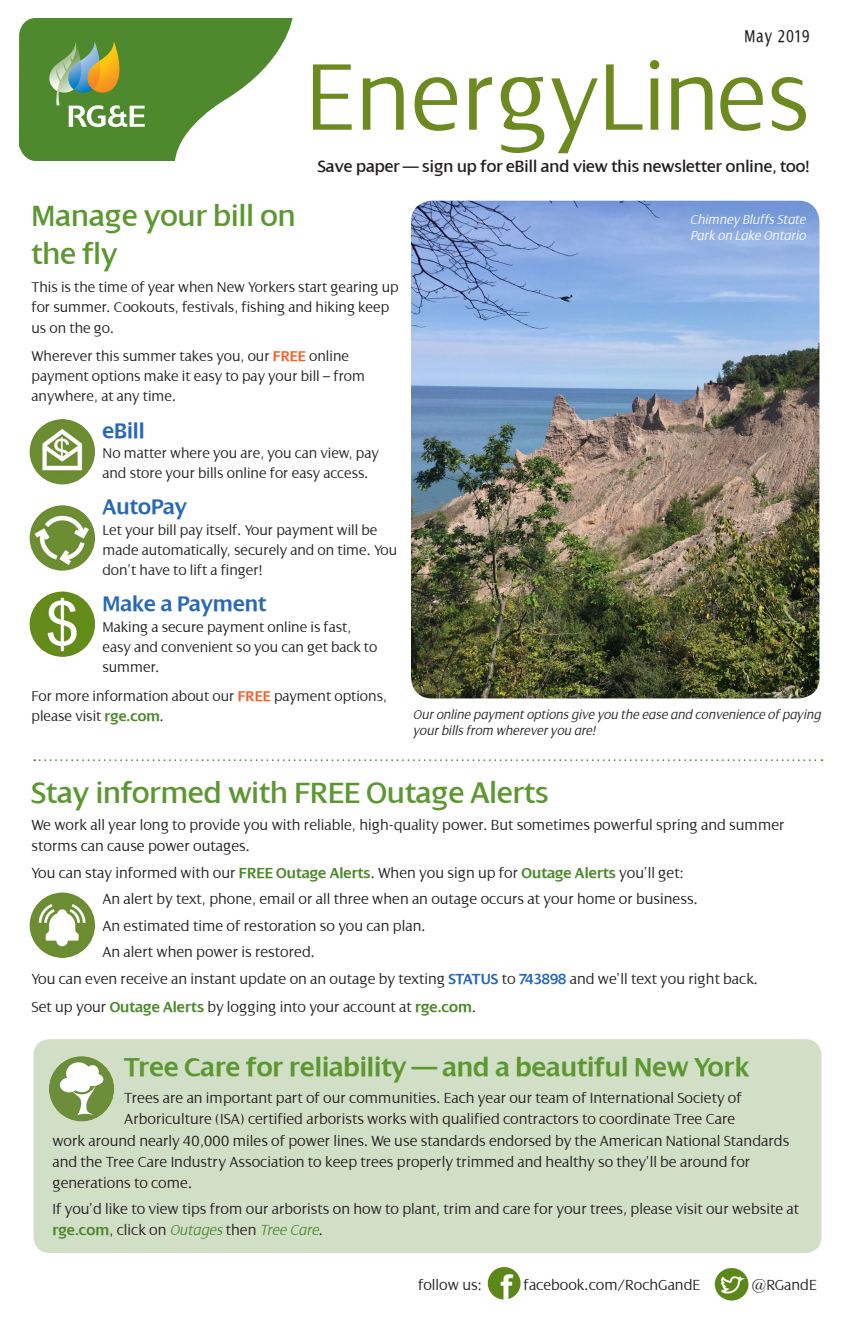
<style>
.page{position:relative;width:851px;height:1339px;background:#fff}
.page>*{position:absolute;margin:0;border:0;box-sizing:border-box;transform-origin:0 0}
.t1{font:300 102.02px "Dialog";color:#6c8a1f}
.t2{font:31.5px/37.3px "Dialog";color:#5c9731}
.t3{font:600 28px "Dialog";color:#5c9731}
.t4{font:600 22.75px "Dialog";color:#2968b3}
.t5{font:condensed 18.38px "Dialog";letter-spacing:.07em;color:#231f20}
.t6{font:17.5px "Dialog";color:#231f20}
.t7{font:300 15.75px/21px "Dialog";color:#231f20}
.t8{font:300 15.22px/20.3px "Dialog";color:#231f20}
.t9{font:italic 300 14px/15.8px "Dialog";color:#231f20}
.t10{font:italic 300 14px/15.8px "Dialog";color:#fff}
.s1{font-weight:600;color:#f2622a}
.s2{font-weight:600;color:#4e892d}
.s3{font-weight:600;color:#2968b3}
.s4{font-style:italic;color:#4e892d}
</style>
<div class="page">
<img style="left:411px;top:201px;width:408px;height:497px">
<svg style="left:19px;top:18px;width:273px;height:143px"></svg>
<img style="left:30px;top:419px;width:65px;height:65px;border-radius:33px">
<img style="left:30px;top:505px;width:65px;height:66px;border-radius:33px">
<img style="left:30px;top:591px;width:65px;height:66px;border-radius:33px">
<div style="left:33px;top:1039px;width:788px;height:214px;background:#d2dfc7;border-radius:16px"></div>
<svg style="left:34px;top:759px;width:788px;height:2px"></svg>
<img style="left:30px;top:892px;width:65px;height:66px;border-radius:33px">
<div style="left:49px;top:1056px;width:65px;height:65px;background:#6c8e3b;border-radius:50%"></div>
<svg style="left:60px;top:1062px;width:43px;height:53px"></svg>
<img style="left:485px;top:1264px;width:37px;height:37px;border-radius:19px">
<img style="left:712px;top:1265px;width:38px;height:38px;border-radius:19px">
<p class="t5" style="left:744px;top:27px;width:67px">May 2019</p>
<h1 class="t1" style="left:305px;top:41px;width:506px">EnergyLines</h1>
<p class="t6" style="left:318px;top:157px;width:493px">Save paper — sign up for eBill and view this newsletter online, too!</p>
<h2 class="t2" style="left:32px;top:198px;width:266px">Manage your bill on the fly</h2>
<p class="t8" style="left:32px;top:277px;width:369px">This is the time of year when New Yorkers start gearing up for summer. Cookouts, festivals, fishing and hiking keep us on the go.</p>
<p class="t8" style="left:32px;top:346px;width:335px">Wherever this summer takes you, our <span class="s1">FREE</span> online payment options make it easy to pay your bill – from anywhere, at any time.</p>
<h3 class="t4" style="left:102px;top:418px;width:44px">eBill</h3>
<p class="t8" style="left:102px;top:443px;width:278px">No matter where you are, you can view, pay and store your bills online for easy access.</p>
<h3 class="t4" style="left:102px;top:495px;width:86px">AutoPay</h3>
<p class="t8" style="left:102px;top:520px;width:296px">Let your bill pay itself. Your payment will be made automatically, securely and on time. You don’t have to lift a finger!</p>
<h3 class="t4" style="left:102px;top:592px;width:165px">Make a Payment</h3>
<p class="t8" style="left:102px;top:617px;width:276px">Making a secure payment online is fast, easy and convenient so you can get back to summer.</p>
<p class="t8" style="left:32px;top:686px;width:357px">For more information about our <span class="s1">FREE</span> payment options, please visit <span class="s2">rge.com</span>.</p>
<p class="t10" style="left:690px;top:212px;width:117px">Chimney Bluffs State<br>Park on Lake Ontario</p>
<p class="t9" style="left:413px;top:707px;width:409px">Our online payment options give you the ease and convenience of paying your bills from wherever you are!</p>
<h2 class="t2" style="left:32px;top:774px;width:518px">Stay informed with FREE Outage Alerts</h2>
<p class="t7" style="left:32px;top:814px;width:754px">We work all year long to provide you with reliable, high-quality power. But sometimes powerful spring and summer storms can cause power outages.</p>
<p class="t7" style="left:32px;top:863px;width:654px">You can stay informed with our <span class="s2">FREE Outage Alerts</span>. When you sign up for <span class="s2">Outage Alerts</span> you’ll get:</p>
<p class="t7" style="left:102px;top:889px;width:597px">An alert by text, phone, email or all three when an outage occurs at your home or business.</p>
<p class="t7" style="left:102px;top:915px;width:324px">An estimated time of restoration so you can plan.</p>
<p class="t7" style="left:102px;top:941px;width:214px">An alert when power is restored.</p>
<p class="t7" style="left:32px;top:969px;width:728px">You can even receive an instant update on an outage by texting <span class="s3">STATUS</span> to <span class="s3">743898</span> and we’ll text you right back.</p>
<p class="t7" style="left:32px;top:996px;width:446px">Set up your <span class="s2">Outage Alerts</span> by logging into your account at <span class="s2">rge.com</span>.</p>
<h3 class="t3" style="left:124px;top:1052px;width:626px">Tree Care for reliability — and a beautiful New York</h3>
<p class="t7" style="left:124px;top:1088px;width:619px">Trees are an important part of our communities. Each year our team of International Society of</p>
<p class="t7" style="left:124px;top:1109px;width:612px">Arboriculture (ISA) certified arborists works with qualified contractors to coordinate Tree Care</p>
<p class="t7" style="left:52px;top:1130px;width:738px">work around nearly 40,000 miles of power lines. We use standards endorsed by the American National Standards</p>
<p class="t7" style="left:52px;top:1151px;width:699px">and the Tree Care Industry Association to keep trees properly trimmed and healthy so they’ll be around for</p>
<p class="t7" style="left:52px;top:1172px;width:141px">generations to come.</p>
<p class="t7" style="left:52px;top:1198px;width:748px">If you’d like to view tips from our arborists on how to plant, trim and care for your trees, please visit our website at <span class="s2">rge.com</span>, click on <span class="s4">Outages</span> then <span class="s4">Tree Care</span>.</p>
<p class="t7" style="left:418px;top:1274px;width:65px">follow us:</p>
<p class="t7" style="left:523px;top:1274px;width:178px">facebook.com/RochGandE</p>
<p class="t7" style="left:751px;top:1274px;width:67px">@RGandE</p>
</div>
